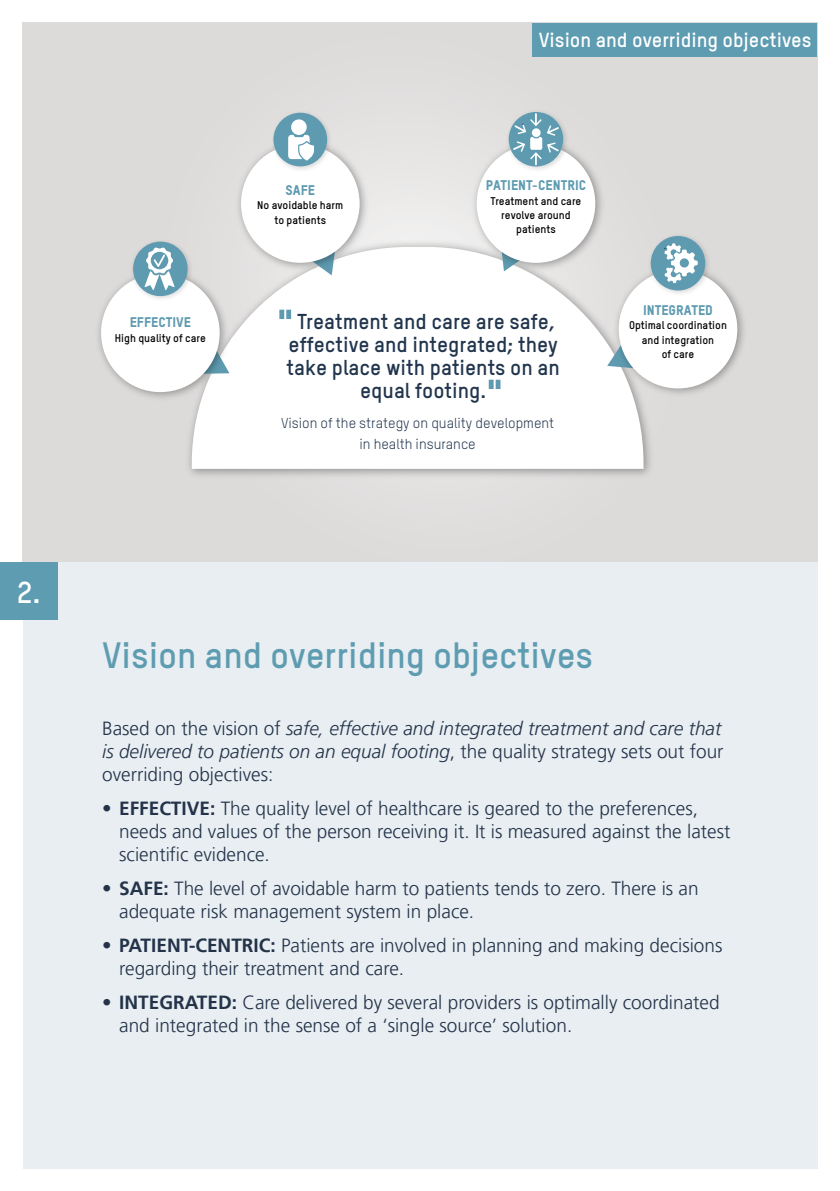
<style>
.page{position:relative;width:840px;height:1191px;background:#fff}
.page>*{position:absolute;margin:0;border:0;box-sizing:border-box;transform-origin:0 0}
.t1{font:700 51.8px "TSTAR";color:#5e9bb0}
.Titel{font:700 36px "TSTAR";color:#5e9cb2}
.t2{font:700 30px "TSTAR";color:#fff}
.t3{font:700 21.2px/23px "TSTAR";color:#21354d;text-align:center}
.t4{font:700 20px "TSTAR";color:#fff}
.t5{font:300 19px/22.8px "Frutiger LT Pro";color:#24334a}
.Lauf{font:italic 300 19px/22.8px "Frutiger LT Pro";color:#24334a;text-align:justify}
.t6{font:14.2px/20.8px "TSTAR";color:#21354d;text-align:center}
.t7{font:13.8px "TSTAR Headline";color:#5e9bb0}
.t8{font:700 11px/14.4px "TSTAR";color:#000;text-align:center}
.s1{font-style:normal}
.s2{font-weight:700}
</style>
<div class="page">
<div style="left:23px;top:23px;width:793px;height:539px;background:#dcdbda"></div>
<img style="left:182px;top:236px;width:475px;height:246px">
<svg style="left:192px;top:247px;width:451px;height:222px"></svg>
<svg style="left:607px;top:341px;width:2px;height:27px"></svg>
<img style="left:231px;top:134px;width:142px;height:141px">
<div style="left:241px;top:144px;width:118px;height:119px;background:#fff;border-radius:50%"></div>
<img style="left:268px;top:107px;width:66px;height:63px">
<div style="left:273px;top:113px;width:54px;height:53px;background:#5e9bb0;border-radius:50%"></div>
<svg style="left:288px;top:119px;width:26px;height:42px"></svg>
<img style="left:467px;top:134px;width:141px;height:141px">
<div style="left:476px;top:144px;width:119px;height:119px;background:#fff;border-radius:50%"></div>
<img style="left:503px;top:106px;width:67px;height:64px">
<div style="left:508px;top:112px;width:55px;height:54px;background:#5e9bb0;border-radius:50%"></div>
<svg style="left:512px;top:113px;width:46px;height:52px"></svg>
<img style="left:609px;top:259px;width:141px;height:142px">
<div style="left:618px;top:270px;width:119px;height:118px;background:#fff;border-radius:50%"></div>
<img style="left:645px;top:230px;width:67px;height:64px">
<div style="left:650px;top:236px;width:55px;height:54px;background:#5e9bb0;border-radius:50%"></div>
<svg style="left:664px;top:243px;width:33px;height:40px"></svg>
<img style="left:91px;top:263px;width:142px;height:141px">
<div style="left:101px;top:273px;width:118px;height:119px;background:#fff;border-radius:50%"></div>
<img style="left:128px;top:236px;width:67px;height:63px">
<div style="left:133px;top:242px;width:54px;height:54px;background:#5e9bb0;border-radius:50%"></div>
<svg style="left:144px;top:247px;width:30px;height:43px"></svg>
<div style="left:532px;top:23px;width:284px;height:33px;background:#5e9cb2"></div>
<div style="left:23px;top:562px;width:793px;height:606px;background:#e8eef1"></div>
<div style="left:0;top:562px;width:58px;height:58px;background:#5e9cb2"></div>
<p class="t2" style="left:17px;top:573px;width:25px">2.</p>
<p class="t7" style="left:130px;top:314px;width:63px">EFFECTIVE</p>
<p class="t8" style="left:115px;top:331px;width:92px">High quality of care</p>
<p class="t7" style="left:285px;top:182px;width:31px">SAFE</p>
<p class="t8" style="left:257px;top:198px;width:87px">No avoidable harm to patients</p>
<p class="t4" style="left:538px;top:28px;width:274px">Vision and overriding objectives</p>
<p class="t7" style="left:485px;top:177px;width:102px">PATIENT-CENTRIC</p>
<p class="t8" style="left:490px;top:193px;width:92px">Treatment and care revolve around patients</p>
<p class="t1" style="left:275px;top:294px;width:21px">"</p>
<p class="t3" style="left:286px;top:309px;width:275px">Treatment and care are safe, effective and integrated; they take place with patients on an equal footing.</p>
<p class="t1" style="left:484px;top:364px;width:21px">"</p>
<p class="t6" style="left:281px;top:412px;width:274px">Vision of the strategy on quality development in health insurance</p>
<p class="t7" style="left:642px;top:301px;width:71px">INTEGRATED</p>
<p class="t8" style="left:628px;top:318px;width:99px">Optimal coordination and integration<br>of care</p>
<p class="Titel" style="left:102px;top:632px;width:492px">Vision and overriding objectives</p>
<p class="Lauf" style="left:102px;top:717px;width:622px"><span class="s1">Based on the vision of</span> safe, effective and integrated treatment and care that is delivered to patients on an equal footing<span class="s1">, the quality strategy sets out four overriding objectives:</span></p>
<p class="t5" style="left:119px;top:797px;width:612px;text-indent:-17px"><span class="s2">• EFFECTIVE:</span> The quality level of healthcare is geared to the preferences, needs and values of the person receiving it. It is measured against the latest scientific evidence.</p>
<p class="t5" style="left:119px;top:877px;width:580px;text-indent:-17px"><span class="s2">• SAFE:</span> The level of avoidable harm to patients tends to zero. There is an adequate risk management system in place.</p>
<p class="t5" style="left:119px;top:934px;width:604px;text-indent:-17px"><span class="s2">• PATIENT-CENTRIC:</span> Patients are involved in planning and making decisions regarding their treatment and care.</p>
<p class="t5" style="left:119px;top:991px;width:601px;text-indent:-17px"><span class="s2">• INTEGRATED:</span> Care delivered by several providers is optimally coordinated and integrated in the sense of a ‘single source’ solution.</p>
</div>
